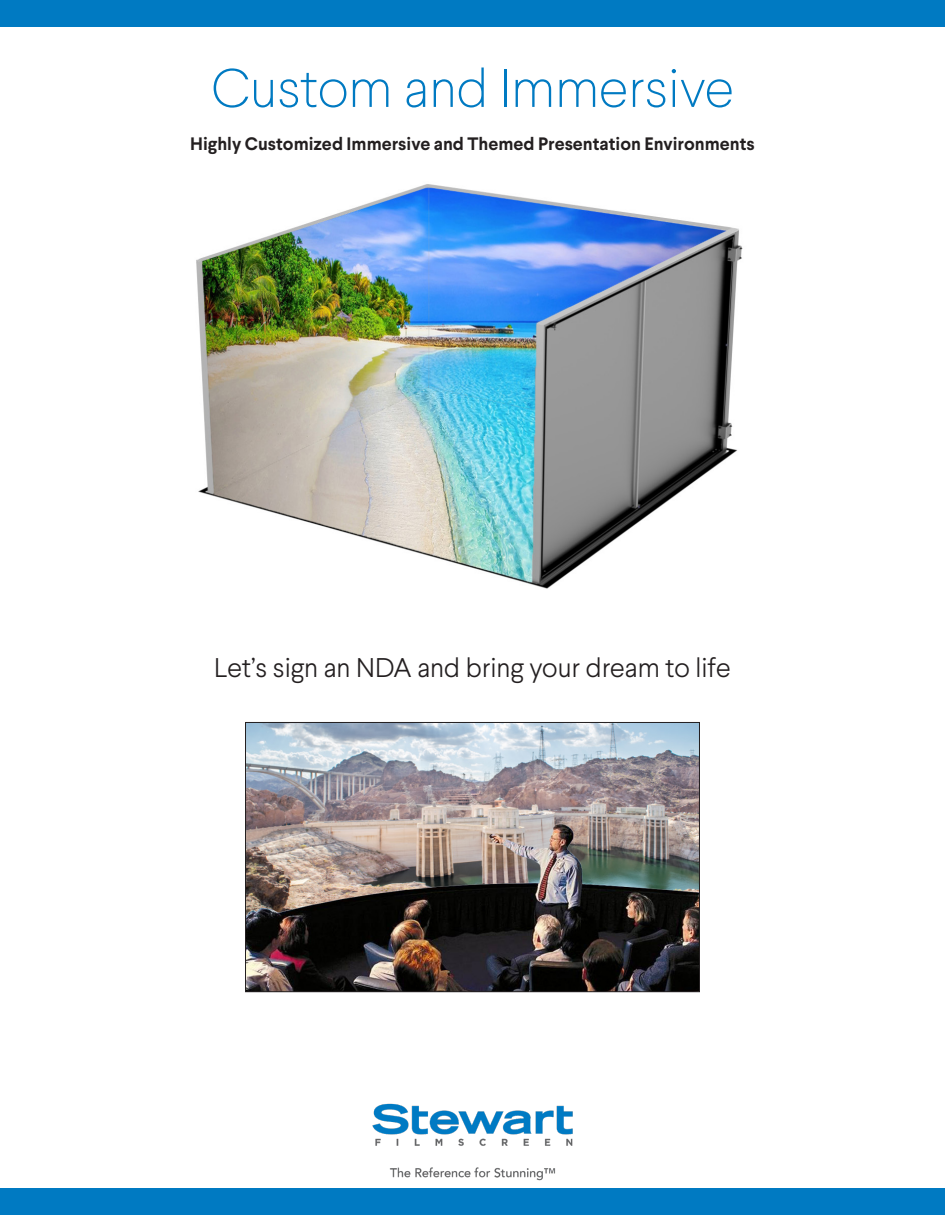
<style>
.page{position:relative;width:945px;height:1215px;background:#fff}
.page>*{position:absolute;margin:0;border:0;box-sizing:border-box;transform-origin:0 0}
.t1{font:100 54px "Larsseit";color:#007ac2}
.t2{font:300 27px "Larsseit";color:#231f20}
.t3{font:700 18px "Larsseit";color:#231f20}
</style>
<div class="page">
<div style="left:0;top:0;width:945px;height:27px;background:#007ac2"></div>
<div style="left:0;top:1188px;width:945px;height:27px;background:#007ac2"></div>
<img style="left:372px;top:1103px;width:201px;height:78px">
<img style="left:196px;top:184px;width:547px;height:405px">
<img style="left:247px;top:724px;width:451px;height:266px">
<div style="left:245px;top:722px;width:455px;height:270px;border:1px solid #231f20"></div>
<p class="t1" style="left:211px;top:54px;width:524px">Custom and Immersive</p>
<p class="t3" style="left:190px;top:132px;width:566px">Highly Customized Immersive and Themed Presentation Environments</p>
<p class="t2" style="left:214px;top:650px;width:518px">Let’s sign an NDA and bring your dream to life</p>
</div>
